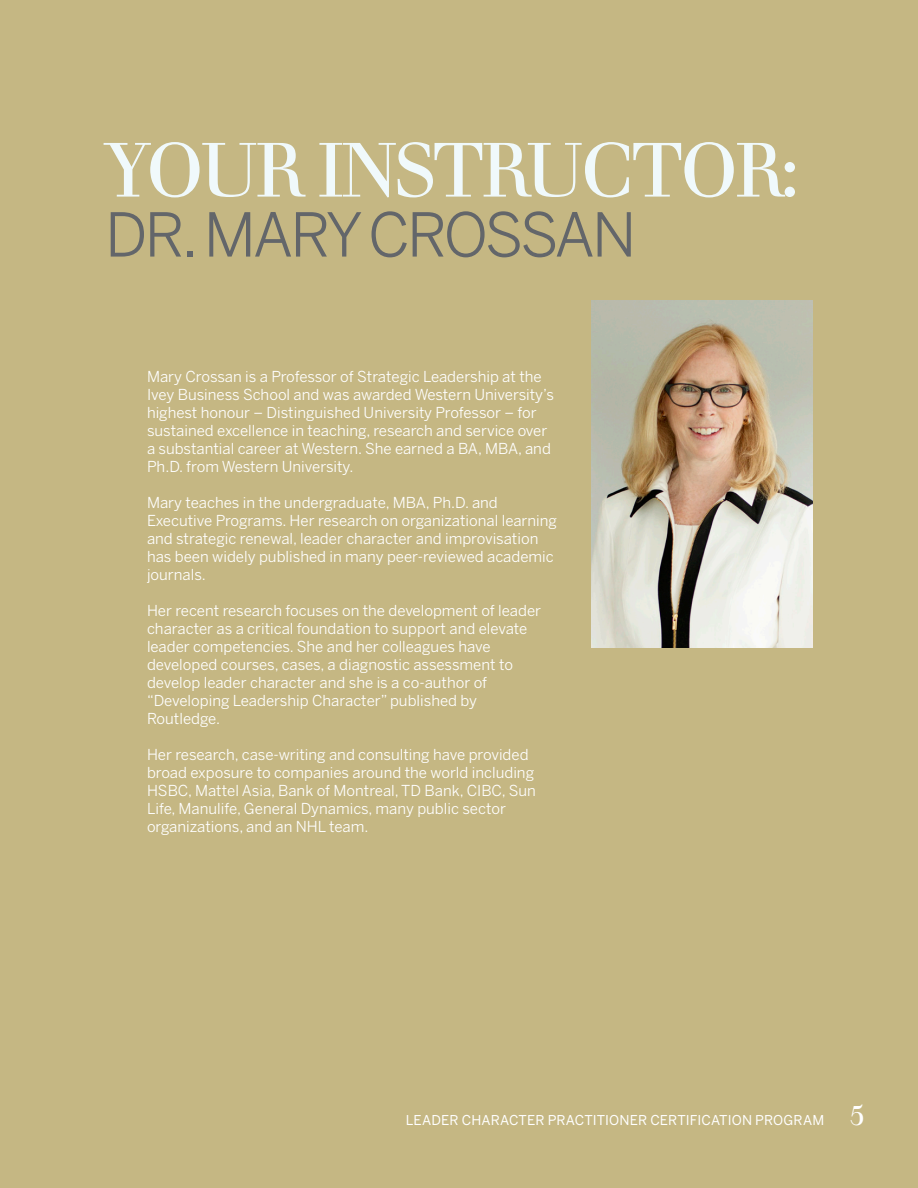
<style>
.page{position:relative;width:918px;height:1188px;background:#c5b783}
.page>*{position:absolute;margin:0;border:0;box-sizing:border-box;transform-origin:0 0}
.t1{font:75px "Walbaum Com";letter-spacing:-.05em;color:#f0f9fb}
.t2{font:60px "Benton Sans";letter-spacing:-.055em;color:#63666a}
.t3{font:15px/18px "Benton Sans";color:#fff}
.t4{font:13.5px "Benton Sans";letter-spacing:.005em;color:#fff}
.s1{font-family:"Walbaum Com";font-size:27px}
</style>
<div class="page">
<img style="left:591px;top:300px;width:222px;height:348px">
<p class="t1" style="left:105px;top:125px;width:697px">YOUR INSTRUCTOR:</p>
<p class="t2" style="left:105px;top:199px;width:533px">DR. MARY CROSSAN</p>
<p class="t3" style="left:147px;top:367px;width:408px">Mary Crossan is a Professor of Strategic Leadership at the Ivey Business School and was awarded Western University’s highest honour – Distinguished University Professor – for sustained excellence in teaching, research and service over a substantial career at Western. She earned a BA, MBA, and Ph.D. from Western University.</p>
<p class="t3" style="left:147px;top:493px;width:412px">Mary teaches in the undergraduate, MBA, Ph.D. and Executive Programs. Her research on organizational learning and strategic renewal, leader character and improvisation has been widely published in many peer-reviewed academic journals.</p>
<p class="t3" style="left:147px;top:601px;width:396px">Her recent research focuses on the development of leader character as a critical foundation to support and elevate leader competencies. She and her colleagues have developed courses, cases, a diagnostic assessment to develop leader character and she is a co-author of “Developing Leadership Character” published by Routledge.</p>
<p class="t3" style="left:147px;top:745px;width:390px">Her research, case-writing and consulting have provided broad exposure to companies around the world including HSBC, Mattel Asia, Bank of Montreal, TD Bank, CIBC, Sun Life, Manulife, General Dynamics, many public sector organizations, and an NHL team.</p>
<p class="t4" style="left:406px;top:1112px;width:461px">LEADER CHARACTER PRACTITIONER CERTIFICATION PROGRAM <span class="s1">5</span></p>
</div>
